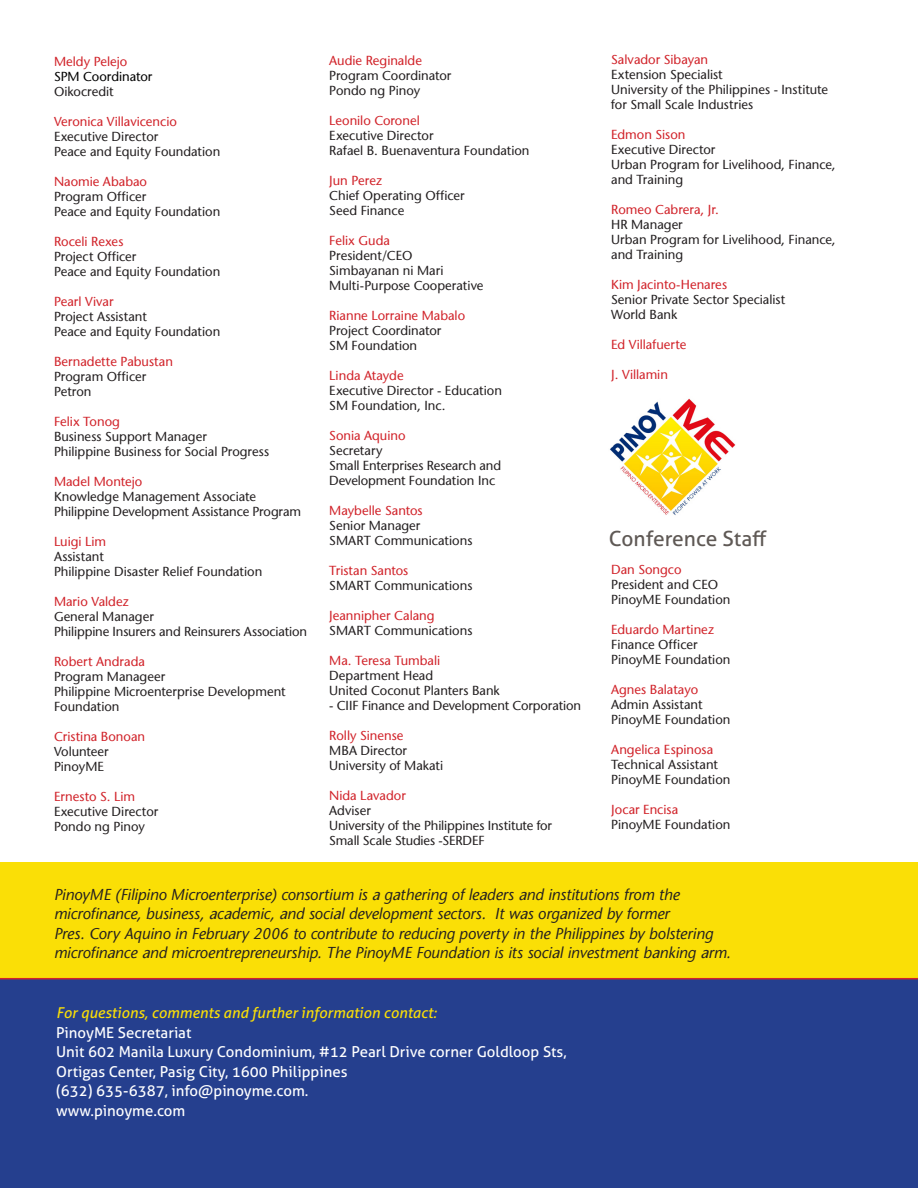
<style>
.page{position:relative;width:918px;height:1188px;background:#fff}
.page>*{position:absolute;margin:0;border:0;box-sizing:border-box;transform-origin:0 0}
.t1{font:21px "Aller";color:#5f5955}
.t2{font:italic 15.75px "Sapir";letter-spacing:-.005em;color:#231f20}
.t3{font:15px "Aller";color:#fff}
.t4{font:italic 15px "Aller";color:#fadf06}
.t5{font:13.05px/15px "Sapir";letter-spacing:-.005em;color:#231f20}
.t6{font:13.05px "Sapir";color:#d1232a}
.t7{font:13.05px "Sapir";letter-spacing:-.005em;color:#000}
</style>
<div class="page">
<img style="left:610px;top:398px;width:126px;height:117px">
<div style="left:0;top:862px;width:918px;height:326px;background:#fadf06"></div>
<div style="left:0;top:978px;width:918px;height:210px;background:#253f8e"></div>
<p class="t6" style="left:54px;top:54px;width:75px">Meldy Pelejo</p>
<p class="t7" style="left:54px;top:69px;width:100px">SPM Coordinator</p>
<p class="t5" style="left:54px;top:84px;width:61px">Oikocredit</p>
<p class="t6" style="left:54px;top:114px;width:124px">Veronica Villavicencio</p>
<p class="t5" style="left:54px;top:129px;width:106px">Executive Director</p>
<p class="t5" style="left:54px;top:144px;width:168px">Peace and Equity Foundation</p>
<p class="t6" style="left:54px;top:174px;width:95px">Naomie Ababao</p>
<p class="t5" style="left:54px;top:189px;width:94px">Program Officer</p>
<p class="t5" style="left:54px;top:204px;width:168px">Peace and Equity Foundation</p>
<p class="t6" style="left:54px;top:234px;width:71px">Roceli Rexes</p>
<p class="t5" style="left:54px;top:249px;width:84px">Project Officer</p>
<p class="t5" style="left:54px;top:264px;width:168px">Peace and Equity Foundation</p>
<p class="t6" style="left:54px;top:294px;width:61px">Pearl Vivar</p>
<p class="t5" style="left:54px;top:309px;width:94px">Project Assistant</p>
<p class="t5" style="left:54px;top:324px;width:168px">Peace and Equity Foundation</p>
<p class="t6" style="left:54px;top:354px;width:120px">Bernadette Pabustan</p>
<p class="t5" style="left:54px;top:369px;width:94px">Program Officer</p>
<p class="t5" style="left:54px;top:384px;width:39px">Petron</p>
<p class="t6" style="left:54px;top:414px;width:68px">Felix Tonog</p>
<p class="t5" style="left:54px;top:429px;width:154px">Business Support Manager</p>
<p class="t5" style="left:54px;top:444px;width:217px">Philippine Business for Social Progress</p>
<p class="t6" style="left:54px;top:474px;width:90px">Madel Montejo</p>
<p class="t5" style="left:54px;top:489px;width:204px">Knowledge Management Associate</p>
<p class="t5" style="left:54px;top:504px;width:249px">Philippine Development Assistance Program</p>
<p class="t6" style="left:54px;top:534px;width:54px">Luigi Lim</p>
<p class="t5" style="left:54px;top:549px;width:51px">Assistant</p>
<p class="t5" style="left:54px;top:564px;width:210px">Philippine Disaster Relief Foundation</p>
<p class="t6" style="left:54px;top:594px;width:76px">Mario Valdez</p>
<p class="t5" style="left:54px;top:609px;width:101px">General Manager</p>
<p class="t5" style="left:54px;top:624px;width:255px">Philippine Insurers and Reinsurers Association</p>
<p class="t6" style="left:54px;top:654px;width:93px">Robert Andrada</p>
<p class="t5" style="left:54px;top:669px;width:113px">Program Manageer</p>
<p class="t5" style="left:54px;top:684px;width:233px">Philippine Microenterprise Development<br>Foundation</p>
<p class="t6" style="left:54px;top:729px;width:93px">Cristina Bonoan</p>
<p class="t5" style="left:54px;top:744px;width:56px">Volunteer</p>
<p class="t5" style="left:54px;top:759px;width:52px">PinoyME</p>
<p class="t6" style="left:54px;top:789px;width:83px">Ernesto S. Lim</p>
<p class="t5" style="left:54px;top:804px;width:106px">Executive Director</p>
<p class="t5" style="left:54px;top:819px;width:92px">Pondo ng Pinoy</p>
<p class="t6" style="left:329px;top:53px;width:94px">Audie Reginalde</p>
<p class="t5" style="left:329px;top:69px;width:124px">Program Coordinator</p>
<p class="t5" style="left:329px;top:84px;width:92px">Pondo ng Pinoy</p>
<p class="t6" style="left:329px;top:113px;width:92px">Leonilo Coronel</p>
<p class="t5" style="left:329px;top:129px;width:106px">Executive Director</p>
<p class="t5" style="left:329px;top:144px;width:202px">Rafael B. Buenaventura Foundation</p>
<p class="t6" style="left:329px;top:173px;width:54px">Jun Perez</p>
<p class="t5" style="left:329px;top:189px;width:137px">Chief Operating Officer</p>
<p class="t5" style="left:329px;top:204px;width:77px">Seed Finance</p>
<p class="t6" style="left:329px;top:233px;width:62px">Felix Guda</p>
<p class="t5" style="left:329px;top:249px;width:85px">President/CEO</p>
<p class="t5" style="left:329px;top:264px;width:116px">Simbayanan ni Mari</p>
<p class="t5" style="left:329px;top:279px;width:156px">Multi-Purpose Cooperative</p>
<p class="t6" style="left:329px;top:308px;width:137px">Rianne Lorraine Mabalo</p>
<p class="t5" style="left:329px;top:324px;width:114px">Project Coordinator</p>
<p class="t5" style="left:329px;top:339px;width:89px">SM Foundation</p>
<p class="t6" style="left:329px;top:368px;width:76px">Linda Atayde</p>
<p class="t5" style="left:329px;top:384px;width:174px">Executive Director - Education</p>
<p class="t5" style="left:329px;top:399px;width:118px">SM Foundation, Inc.</p>
<p class="t6" style="left:329px;top:428px;width:78px">Sonia Aquino</p>
<p class="t5" style="left:329px;top:444px;width:55px">Secretary</p>
<p class="t5" style="left:329px;top:459px;width:173px">Small Enterprises Research and</p>
<p class="t5" style="left:329px;top:474px;width:168px">Development Foundation Inc</p>
<p class="t6" style="left:329px;top:503px;width:95px">Maybelle Santos</p>
<p class="t5" style="left:329px;top:519px;width:93px">Senior Manager</p>
<p class="t5" style="left:329px;top:534px;width:145px">SMART Communications</p>
<p class="t6" style="left:329px;top:563px;width:81px">Tristan Santos</p>
<p class="t5" style="left:329px;top:579px;width:145px">SMART Communications</p>
<p class="t6" style="left:329px;top:608px;width:107px">Jeannipher Calang</p>
<p class="t5" style="left:329px;top:624px;width:145px">SMART Communications</p>
<p class="t6" style="left:329px;top:653px;width:113px">Ma. Teresa Tumbali</p>
<p class="t5" style="left:329px;top:669px;width:105px">Department Head</p>
<p class="t5" style="left:329px;top:684px;width:172px">United Coconut Planters Bank</p>
<p class="t5" style="left:329px;top:699px;width:253px">- CIIF Finance and Development Corporation</p>
<p class="t6" style="left:329px;top:728px;width:76px">Rolly Sinense</p>
<p class="t5" style="left:329px;top:744px;width:79px">MBA Director</p>
<p class="t5" style="left:329px;top:759px;width:116px">University of Makati</p>
<p class="t6" style="left:329px;top:788px;width:78px">Nida Lavador</p>
<p class="t5" style="left:329px;top:804px;width:43px">Adviser</p>
<p class="t5" style="left:329px;top:819px;width:224px">University of the Philippines Institute for</p>
<p class="t5" style="left:329px;top:834px;width:157px">Small Scale Studies -SERDEF</p>
<p class="t6" style="left:611px;top:52px;width:99px">Salvador Sibayan</p>
<p class="t5" style="left:611px;top:67px;width:113px">Extension Specialist</p>
<p class="t5" style="left:611px;top:82px;width:218px">University of the Philippines - Institute</p>
<p class="t5" style="left:611px;top:97px;width:144px">for Small Scale Industries</p>
<p class="t6" style="left:611px;top:127px;width:76px">Edmon Sison</p>
<p class="t5" style="left:611px;top:142px;width:106px">Executive Director</p>
<p class="t5" style="left:611px;top:157px;width:226px">Urban Program for Livelihood, Finance,</p>
<p class="t5" style="left:611px;top:172px;width:73px">and Training</p>
<p class="t6" style="left:611px;top:202px;width:109px">Romeo Cabrera, Jr.</p>
<p class="t5" style="left:611px;top:217px;width:73px">HR Manager</p>
<p class="t5" style="left:611px;top:232px;width:226px">Urban Program for Livelihood, Finance,</p>
<p class="t5" style="left:611px;top:247px;width:73px">and Training</p>
<p class="t6" style="left:611px;top:277px;width:117px">Kim Jacinto-Henares</p>
<p class="t5" style="left:611px;top:292px;width:176px">Senior Private Sector Specialist</p>
<p class="t5" style="left:611px;top:307px;width:68px">World Bank</p>
<p class="t6" style="left:611px;top:337px;width:77px">Ed Villafuerte</p>
<p class="t6" style="left:611px;top:367px;width:58px">J. Villamin</p>
<p class="t1" style="left:609px;top:526px;width:159px">Conference Staff</p>
<p class="t6" style="left:611px;top:562px;width:72px">Dan Songco</p>
<p class="t5" style="left:611px;top:577px;width:121px">President and CEO<br>PinoyME Foundation</p>
<p class="t6" style="left:611px;top:622px;width:104px">Eduardo Martinez</p>
<p class="t5" style="left:611px;top:637px;width:88px">Finance Officer</p>
<p class="t5" style="left:611px;top:652px;width:121px">PinoyME Foundation</p>
<p class="t6" style="left:611px;top:682px;width:88px">Agnes Balatayo</p>
<p class="t5" style="left:611px;top:697px;width:93px">Admin Assistant</p>
<p class="t5" style="left:611px;top:712px;width:121px">PinoyME Foundation</p>
<p class="t6" style="left:611px;top:742px;width:104px">Angelica Espinosa</p>
<p class="t5" style="left:611px;top:757px;width:108px">Technical Assistant</p>
<p class="t5" style="left:611px;top:772px;width:121px">PinoyME Foundation</p>
<p class="t6" style="left:611px;top:802px;width:69px">Jocar Encisa</p>
<p class="t5" style="left:611px;top:817px;width:121px">PinoyME Foundation</p>
<p class="t2" style="left:54px;top:885px;width:627px">PinoyME (Filipino Microenterprise) consortium is a gathering of leaders and institutions from the</p>
<p class="t2" style="left:54px;top:905px;width:617px">microfinance, business, academic, and social development sectors. It was organized by former</p>
<p class="t2" style="left:54px;top:924px;width:661px">Pres. Cory Aquino in February 2006 to contribute to reducing poverty in the Philippines by bolstering</p>
<p class="t2" style="left:54px;top:944px;width:679px">microfinance and microentrepreneurship. The PinoyME Foundation is its social investment banking arm.</p>
<p class="t4" style="left:56px;top:1004px;width:382px">For questions, comments and further information contact:</p>
<p class="t3" style="left:56px;top:1023px;width:137px">PinoyME Secretariat</p>
<p class="t3" style="left:56px;top:1043px;width:512px">Unit 602 Manila Luxury Condominium, #12 Pearl Drive corner Goldloop Sts,</p>
<p class="t3" style="left:56px;top:1062px;width:293px">Ortigas Center, Pasig City, 1600 Philippines</p>
<p class="t3" style="left:56px;top:1082px;width:254px">(632) 635-6387, info@pinoyme.com.</p>
<p class="t3" style="left:56px;top:1101px;width:131px">www.pinoyme.com</p>
</div>
